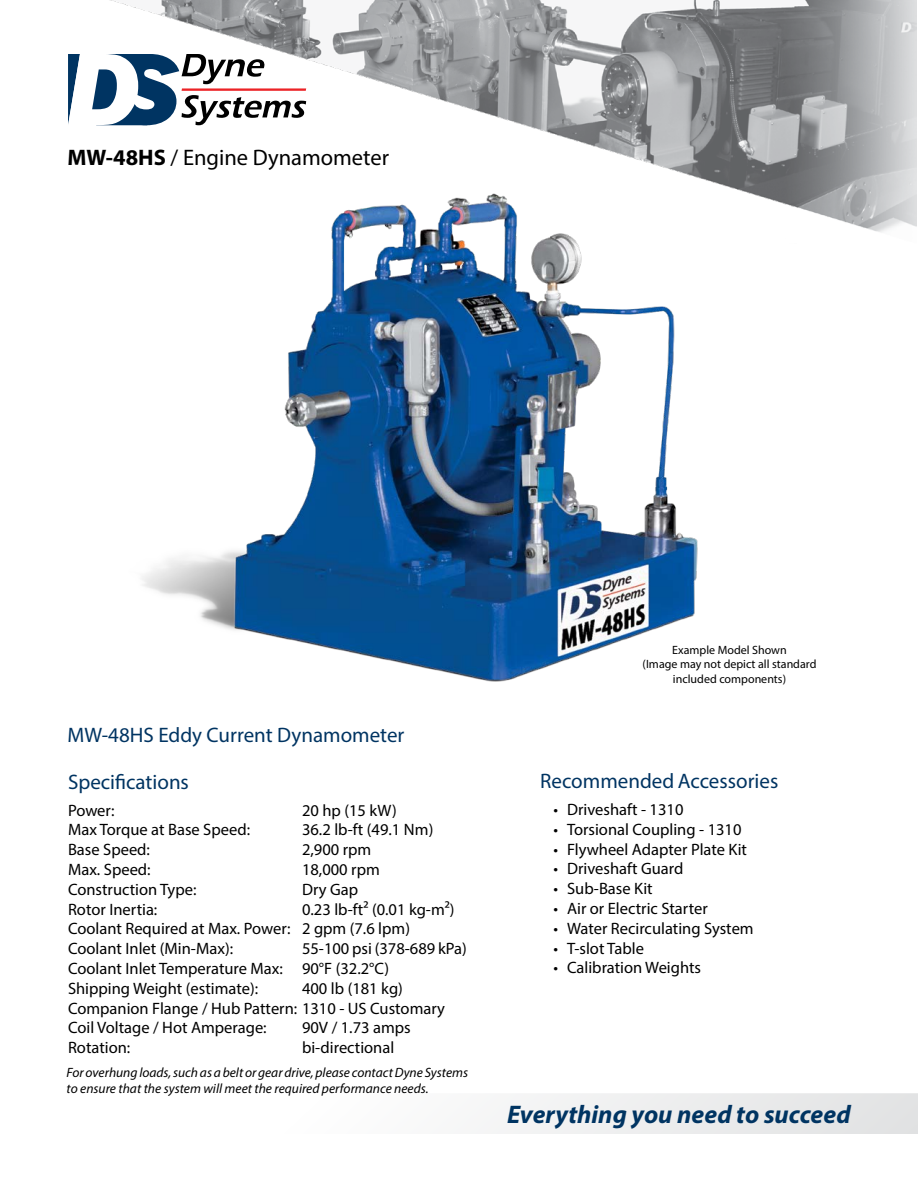
<style>
.page{position:relative;width:918px;height:1188px;background:#fff}
.page>*{position:absolute;margin:0;border:0;box-sizing:border-box;transform-origin:0 0}
.t1{font:italic 700 25.5px "Myriad Pro";color:#003462}
.Main_Heading_-_Add_B{font:22.5px "Myriad Pro";color:#000}
.Sub_Heading{font:21px "Myriad Pro";color:#003462}
.Body_Text{font:16.5px "Myriad Pro";color:#000}
.Safety_Precaution_Te{font:italic 13.5px/16.2px "Myriad Pro";color:#000}
.Example_Model_Text{font:12px/14.4px "Myriad Pro";color:#000;text-align:center}
.s1{font-weight:700}
</style>
<div class="page">
<svg style="left:68px;top:54px;width:39px;height:71px"></svg>
<svg style="left:491px;top:1093px;width:427px;height:41px"></svg>
<img style="left:107px;top:0;width:810px;height:232px">
<img style="left:120px;top:182px;width:678px;height:500px">
<p class="Main_Heading_-_Add_B" style="left:68px;top:143px;width:323px"><span class="s1">MW-48HS</span> / Engine Dynamometer</p>
<p class="Sub_Heading" style="left:68px;top:722px;width:338px">MW-48HS Eddy Current Dynamometer</p>
<p class="Sub_Heading" style="left:68px;top:769px;width:122px">Specifications</p>
<p class="Body_Text" style="left:68px;top:800px;width:48px">Power:</p>
<p class="Body_Text" style="left:302px;top:800px;width:96px">20 hp (15 kW)</p>
<p class="Body_Text" style="left:68px;top:820px;width:184px">Max Torque at Base Speed:</p>
<p class="Body_Text" style="left:302px;top:820px;width:133px">36.2 lb-ft (49.1 Nm)</p>
<p class="Body_Text" style="left:68px;top:839px;width:83px">Base Speed:</p>
<p class="Body_Text" style="left:302px;top:839px;width:71px">2,900 rpm</p>
<p class="Body_Text" style="left:68px;top:859px;width:84px">Max. Speed:</p>
<p class="Body_Text" style="left:302px;top:859px;width:79px">18,000 rpm</p>
<p class="Body_Text" style="left:68px;top:879px;width:130px">Construction Type:</p>
<p class="Body_Text" style="left:302px;top:879px;width:58px">Dry Gap</p>
<p class="Body_Text" style="left:68px;top:899px;width:91px">Rotor Inertia:</p>
<p class="Body_Text" style="left:302px;top:899px;width:154px">0.23 lb-ft2 (0.01 kg-m2)</p>
<p class="Body_Text" style="left:68px;top:919px;width:343px">Coolant Required at Max. Power: 2 gpm (7.6 lpm)</p>
<p class="Body_Text" style="left:68px;top:938px;width:167px">Coolant Inlet (Min-Max):</p>
<p class="Body_Text" style="left:302px;top:938px;width:166px">55-100 psi (378-689 kPa)</p>
<p class="Body_Text" style="left:68px;top:958px;width:322px">Coolant Inlet Temperature Max: 90°F (32.2°C)</p>
<p class="Body_Text" style="left:68px;top:978px;width:192px">Shipping Weight (estimate):</p>
<p class="Body_Text" style="left:302px;top:978px;width:102px">400 lb (181 kg)</p>
<p class="Body_Text" style="left:68px;top:998px;width:378px">Companion Flange / Hub Pattern: 1310 - US Customary</p>
<p class="Body_Text" style="left:68px;top:1018px;width:200px">Coil Voltage / Hot Amperage:</p>
<p class="Body_Text" style="left:302px;top:1018px;width:110px">90V / 1.73 amps</p>
<p class="Body_Text" style="left:68px;top:1037px;width:64px">Rotation:</p>
<p class="Body_Text" style="left:302px;top:1037px;width:94px">bi-directional</p>
<p class="Safety_Precaution_Te" style="left:67px;top:1064px;width:403px">For overhung loads, such as a belt or gear drive, please contact Dyne Systems to ensure that the system will meet the required performance needs.</p>
<p class="Example_Model_Text" style="left:672px;top:642px;width:116px">Example Model Shown</p>
<p class="Example_Model_Text" style="left:643px;top:657px;width:175px">(Image may not depict all standard included components)</p>
<p class="Sub_Heading" style="left:540px;top:768px;width:240px">Recommended Accessories</p>
<p class="Body_Text" style="left:554px;top:799px;width:131px">• Driveshaft - 1310</p>
<p class="Body_Text" style="left:554px;top:819px;width:189px">• Torsional Coupling - 1310</p>
<p class="Body_Text" style="left:554px;top:839px;width:195px">• Flywheel Adapter Plate Kit</p>
<p class="Body_Text" style="left:554px;top:859px;width:131px">• Driveshaft Guard</p>
<p class="Body_Text" style="left:554px;top:878px;width:101px">• Sub-Base Kit</p>
<p class="Body_Text" style="left:554px;top:898px;width:156px">• Air or Electric Starter</p>
<p class="Body_Text" style="left:554px;top:918px;width:202px">• Water Recirculating System</p>
<p class="Body_Text" style="left:554px;top:938px;width:92px">• T-slot Table</p>
<p class="Body_Text" style="left:554px;top:958px;width:149px">• Calibration Weights</p>
<h1 class="t1" style="left:507px;top:1098px;width:345px">Everything you need to succeed</h1>
</div>
